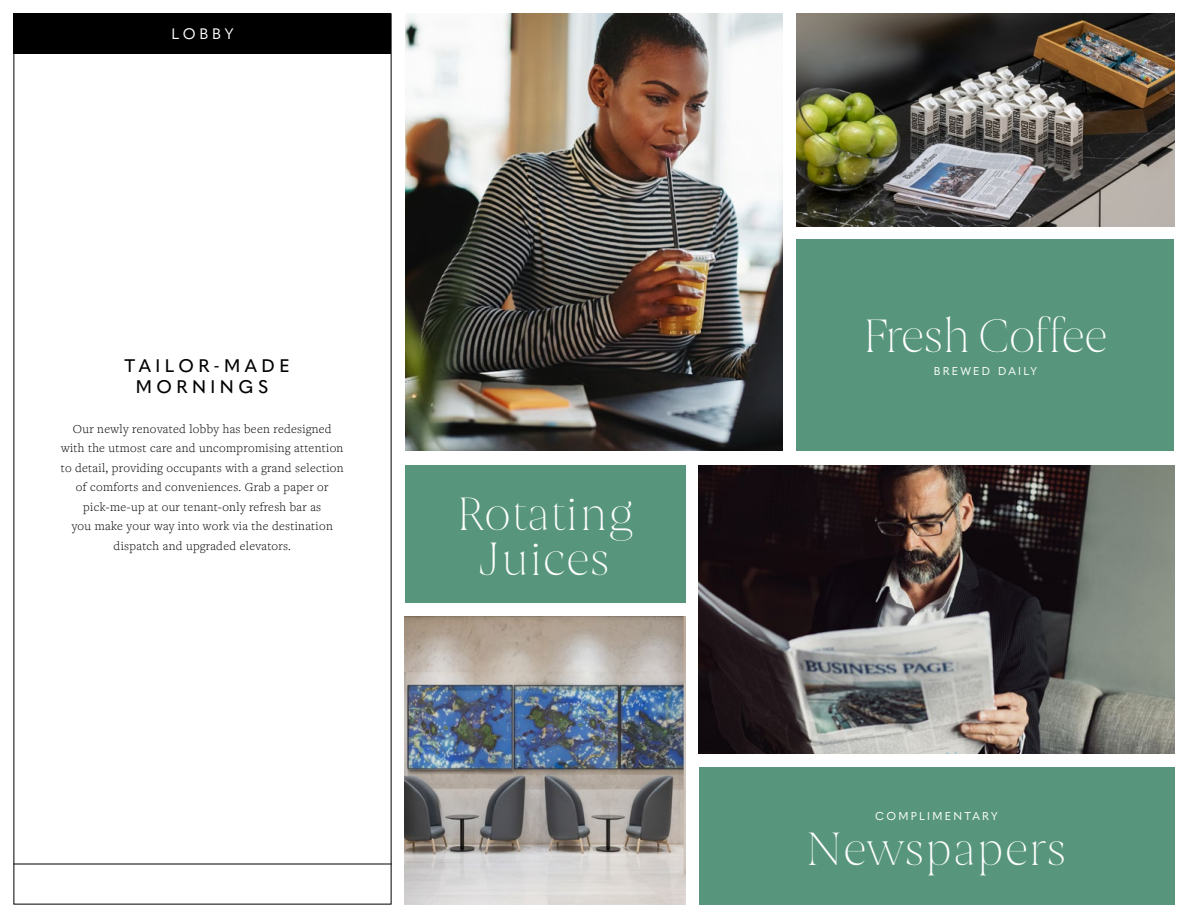
<style>
.page{position:relative;width:1188px;height:918px;background:#fff}
.page>*{position:absolute;margin:0;border:0;box-sizing:border-box;transform-origin:0 0}
.t1{font:100 45px/45px "Joane";color:#fff;text-align:center}
.t2{font:100 45px "Joane";letter-spacing:-.035em;color:#fff}
.t3{font:500 18px/21.6px "Quasimoda";letter-spacing:.25em;color:#000;text-align:center}
.t4{font:15px "Quasimoda";letter-spacing:.25em;color:#fff}
.t5{font:300 12.75px/19.5px "Freight Text Pro";letter-spacing:.025em;color:#000;text-align:center}
.t6{font:11.25px "Quasimoda";letter-spacing:.2em;color:#fff}
</style>
<div class="page">
<img style="left:405px;top:616px;width:280px;height:289px">
<img style="left:405px;top:14px;width:378px;height:437px">
<img style="left:699px;top:466px;width:475px;height:288px">
<div style="left:405px;top:466px;width:280px;height:137px;background:#57967d"></div>
<div style="left:699px;top:767px;width:475px;height:137px;background:#57967d"></div>
<div style="left:796px;top:240px;width:378px;height:211px;background:#57967d"></div>
<img style="left:796px;top:14px;width:378px;height:212px">
<hr style="left:14px;top:864px;width:378px;height:1px;background:#000">
<div style="left:14px;top:14px;width:378px;height:40px;background:#000"></div>
<p class="t4" style="left:172px;top:23px;width:63px">LOBBY</p>
<h2 class="t3" style="left:125px;top:353px;width:167px">TAILOR-MADE<br>MORNINGS</h2>
<p class="t5" style="left:61px;top:419px;width:284px">Our newly renovated lobby has been redesigned with the utmost care and uncompromising attention to detail, providing occupants with a grand selection of comforts and conveniences. Grab a paper or pick-me-up at our tenant-only refresh bar as<br>you make your way into work via the destination dispatch and upgraded elevators.</p>
<h1 class="t1" style="left:457px;top:492px;width:177px">Rotating<br>Juices</h1>
<h1 class="t2" style="left:864px;top:309px;width:245px">Fresh Coffee</h1>
<p class="t6" style="left:934px;top:362px;width:105px">BREWED DAILY</p>
<p class="t6" style="left:875px;top:807px;width:124px">COMPLIMENTARY</p>
<h1 class="t1" style="left:806px;top:827px;width:262px">Newspapers</h1>
</div>
